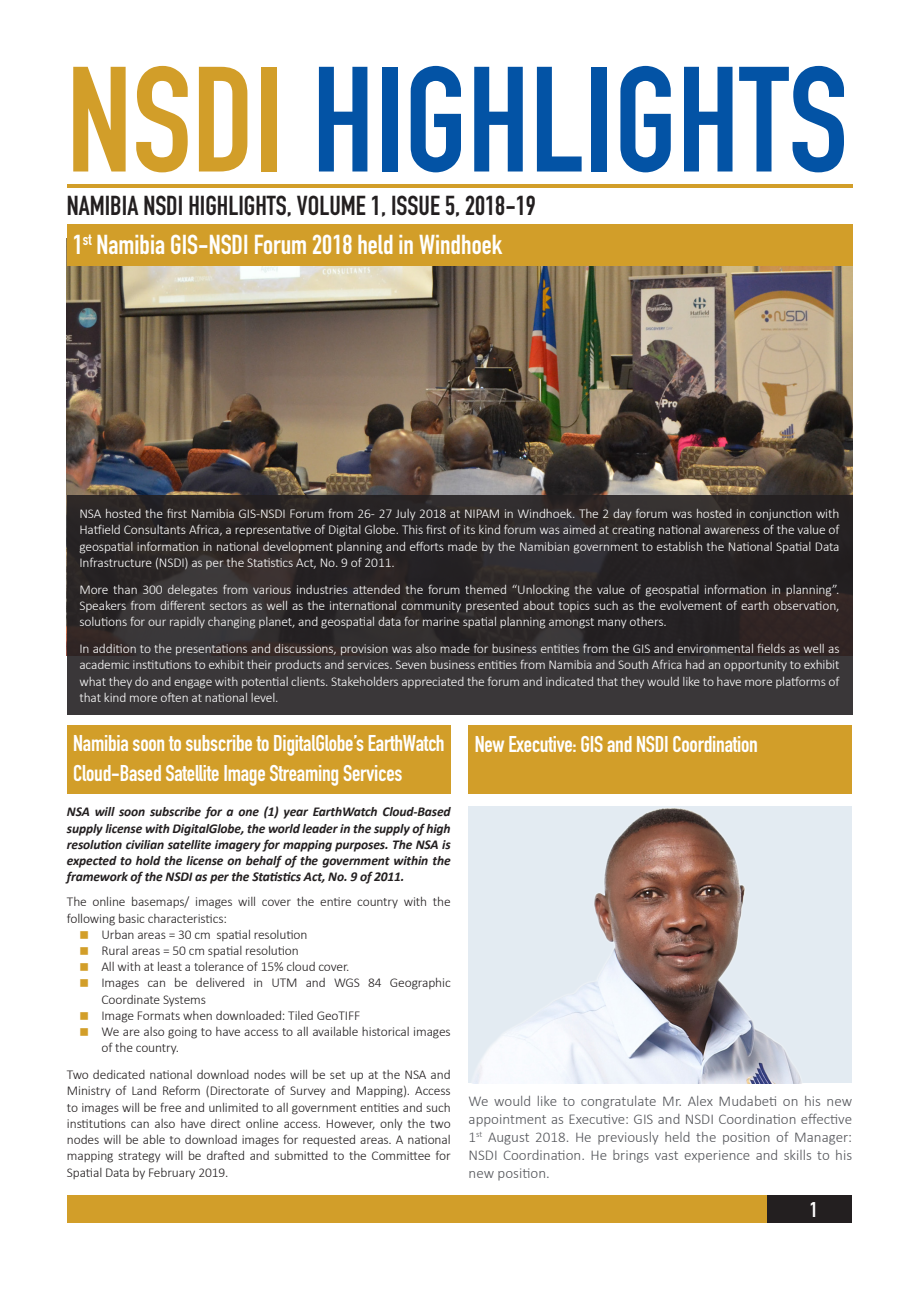
<style>
.page{position:relative;width:919px;height:1289px;background:#fff}
.page>*{position:absolute;margin:0;border:0;box-sizing:border-box;transform-origin:0 0}
.t1{font:700 147px "DIN Condensed";color:#0353a5}
.Heading{font:700 27px "DIN Condensed";color:#231f20}
.Heading-2{font:700 27px "DIN Condensed";color:#fff}
.Heading-3{font:700 22.5px/30px "DIN Condensed";letter-spacing:-.01em;color:#fff}
.Heading-4{font:700 21px "DIN Condensed";color:#fff}
.Paragraph{font:300 15px/18px "Calibri";color:#54555a;text-align:justify}
.Paragraph_Style_1{font:300 13.5px/16.2px "Calibri";letter-spacing:-.01em;color:#fff;text-align:justify}
.Picture{font:300 13.5px/16.2px "Calibri";letter-spacing:-.01em;color:#231f20}
.Picture-2{font:italic 700 13.5px/16.2px "Calibri";letter-spacing:-.01em;color:#231f20;text-align:justify}
.s1{color:#d29e29}
</style>
<div class="page">
<img style="left:67px;top:266px;width:785px;height:229px">
<svg style="left:67px;top:495px;width:785px;height:219px;background:#2f2b2c"></svg>
<div style="left:67px;top:725px;width:383px;height:69px;background:#d29e29"></div>
<div style="left:67px;top:224px;width:785px;height:42px;background:#d29e29"></div>
<hr style="left:67px;top:185px;width:785px;height:3px;background:#d29e29">
<div style="left:67px;top:1195px;width:700px;height:28px;background:#d29e29"></div>
<div style="left:767px;top:1195px;width:85px;height:28px;background:#231f20"></div>
<div style="left:468px;top:725px;width:384px;height:69px;background:#d29e29"></div>
<img style="left:468px;top:806px;width:384px;height:276px">
<p class="t1" style="left:67px;top:21px;width:782px"><span class="s1">NSDI</span> HIGHLIGHTS</p>
<p class="Heading" style="left:67px;top:188px;width:470px">NAMIBIA NSDI HIGHLIGHTS, VOLUME 1, ISSUE 5, 2018-19</p>
<p class="Heading-2" style="left:73px;top:226px;width:431px">1<sup>st</sup> Namibia GIS-NSDI Forum 2018 held in Windhoek</p>
<p class="Paragraph_Style_1" style="left:79px;top:505px;width:761px">NSA hosted the first Namibia GIS-NSDI Forum from 26- 27 July 2018 at NIPAM in Windhoek. The 2 day forum was hosted in conjunction with Hatfield Consultants Africa, a representative of Digital Globe. This first of its kind forum was aimed at creating national awareness of the value of geospatial information in national development planning and efforts made by the Namibian government to establish the National Spatial Data Infrastructure (NSDI) as per the Statistics Act, No. 9 of 2011.</p>
<p class="Paragraph_Style_1" style="left:79px;top:580px;width:761px">More than 300 delegates from various industries attended the forum themed “Unlocking the value of geospatial information in planning”.<br>Speakers from different sectors as well as the international community presented about topics such as the evolvement of earth observation, solutions for our rapidly changing planet, and geospatial data for marine spatial planning amongst many others.</p>
<p class="Paragraph_Style_1" style="left:79px;top:640px;width:761px">In addition to the presentations and discussions, provision was also made for business entities from the GIS and environmental fields as well as academic institutions to exhibit their products and services. Seven business entities from Namibia and South Africa had an opportunity to exhibit what they do and engage with potential clients. Stakeholders appreciated the forum and indicated that they would like to have more platforms of that kind more often at national level.</p>
<p class="Heading-3" style="left:73px;top:728px;width:373px">Namibia soon to subscribe to DigitalGlobe’s EarthWatch<br>Cloud-Based Satellite Image Streaming Services</p>
<p class="Picture-2" style="left:67px;top:803px;width:385px">NSA will soon subscribe for a one (1) year EarthWatch Cloud-Based supply license with DigitalGlobe, the world leader in the supply of high resolution civilian satellite imagery for mapping purposes. The NSA is expected to hold the license on behalf of the government within the framework of the NSDI as per the Statistics Act, No. 9 of 2011.</p>
<p class="Picture" style="left:67px;top:893px;width:385px">The online basemaps/ images will cover the entire country with the following basic characteristics:</p>
<p class="Picture" style="left:101px;top:925px;width:207px">Urban areas = 30 cm spatial resolution</p>
<p class="Picture" style="left:101px;top:941px;width:199px">Rural areas = 50 cm spatial resolution</p>
<p class="Picture" style="left:101px;top:958px;width:249px">All with at least a tolerance of 15% cloud cover.</p>
<p class="Picture" style="left:101px;top:974px;width:351px">Images can be delivered in UTM and WGS 84 Geographic<br>Coordinate Systems</p>
<p class="Picture" style="left:101px;top:1006px;width:260px">Image Formats when downloaded: Tiled GeoTIFF</p>
<p class="Picture" style="left:101px;top:1022px;width:351px">We are also going to have access to all available historical images of the country.</p>
<p class="Picture" style="left:67px;top:1066px;width:385px;text-align:justify">Two dedicated national download nodes will be set up at the NSA and Ministry of Land Reform (Directorate of Survey and Mapping). Access to images will be free and unlimited to all government entities and such institutions can also have direct online access. However, only the two nodes will be able to download images for requested areas. A national mapping strategy will be drafted and submitted to the Committee for Spatial Data by February 2019.</p>
<p class="Heading-3" style="left:474px;top:728px;width:285px">New Executive: GIS and NSDI Coordination</p>
<p class="Paragraph" style="left:468px;top:1090px;width:385px">We would like to congratulate Mr. Alex Mudabeti on his new appointment as Executive: GIS and NSDI Coordination effective 1<sup>st</sup> August 2018. He previously held the position of Manager:<br>NSDI Coordination. He brings vast experience and skills to his new position.</p>
<p class="Heading-4" style="left:809px;top:1194px;width:9px">1</p>
</div>
